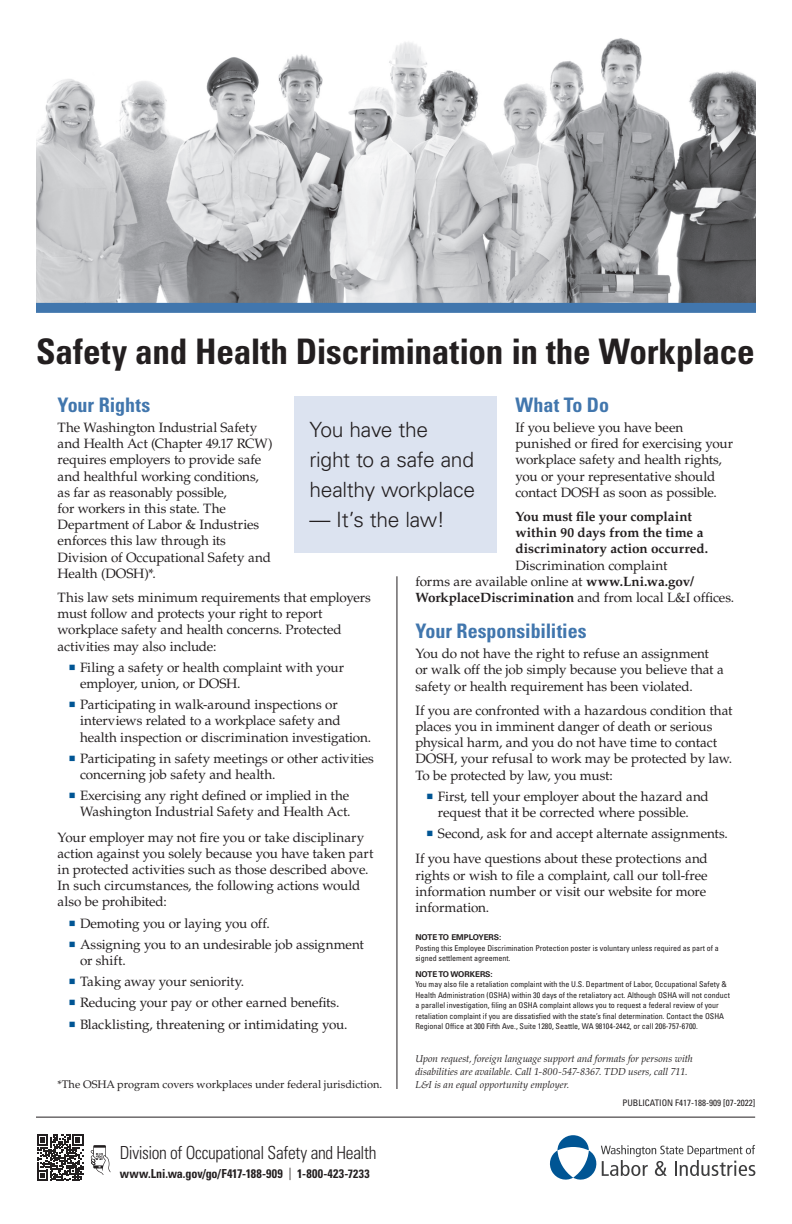
<style>
.page{position:relative;width:792px;height:1224px;background:#fff}
.page>*{position:absolute;margin:0;border:0;box-sizing:border-box;transform-origin:0 0}
.t1{font:700 condensed 35.2px "Univers LT Std";letter-spacing:-.01em;color:#231f20}
.t2{font:300 21px/30px "Univers LT Std";letter-spacing:-.015em;color:#231f20}
.t3{font:700 condensed 20px "Univers LT Std";letter-spacing:-.005em;color:#4176ad}
.t4{font:300 condensed 18px "Univers LT Std";letter-spacing:-.02em;color:#231f20}
.t5{font:13.5px/16.2px "Palatino LT Std";letter-spacing:-.01em;color:#231f20}
.t6{font:700 13.5px/16.2px "Palatino LT Std";color:#231f20}
.t7{font:700 condensed 12.4px "Univers LT Std";letter-spacing:.025em;color:#231f20}
.t8{font:11px "Palatino LT Std";color:#231f20}
.t9{font:italic 10px/13px "Palatino LT Std";color:#231f20}
.t10{font:condensed 9px "Univers LT Std";color:#231f20}
.t11{font:condensed 8px/10.5px "Univers LT Std";color:#231f20}
.t12{font:700 8px "Univers LT Std";color:#231f20}
.s1{font-weight:700}
.s2{font-weight:300;font-stretch:normal}
.s3{font-size:12px}
</style>
<div class="page">
<img style="left:36px;top:38px;width:720px;height:265px">
<div style="left:295px;top:396px;width:202px;height:157px;background:#dce3f0"></div>
<hr style="left:397px;top:576px;width:1px;height:513px;background:#231f20">
<hr style="left:36px;top:1117px;width:719px;height:1px;background:#231f20">
<div style="left:36px;top:303px;width:720px;height:10px;background:#4176ad"></div>
<svg style="left:550px;top:1135px;width:205px;height:45px"></svg>
<svg style="left:37px;top:1135px;width:46px;height:46px"></svg>
<svg style="left:91px;top:1145px;width:20px;height:30px"></svg>
<h1 class="t1" style="left:36px;top:330px;width:720px">Safety and Health Discrimination in the Workplace</h1>
<h3 class="t3" style="left:58px;top:392px;width:94px">Your Rights</h3>
<p class="t5" style="left:58px;top:420px;width:217px">The Washington Industrial Safety and Health Act (Chapter 49.17 RCW) requires employers to provide safe and healthful working conditions, as far as reasonably possible,<br>for workers in this state. The<br>Department of Labor &amp; Industries enforces this law through its<br>Division of Occupational Safety and<br>Health (DOSH)*.</p>
<p class="t5" style="left:58px;top:590px;width:315px">This law sets minimum requirements that employers must follow and protects your right to report workplace safety and health concerns. Protected activities may also include:</p>
<p class="t5" style="left:80px;top:659px;width:265px">Filing a safety or health complaint with your employer, union, or DOSH.</p>
<p class="t5" style="left:80px;top:697px;width:293px">Participating in walk-around inspections or interviews related to a workplace safety and health inspection or discrimination investigation.</p>
<p class="t5" style="left:80px;top:750px;width:295px">Participating in safety meetings or other activities concerning job safety and health.</p>
<p class="t5" style="left:80px;top:788px;width:272px">Exercising any right defined or implied in the<br>Washington Industrial Safety and Health Act.</p>
<p class="t5" style="left:58px;top:829px;width:317px">Your employer may not fire you or take disciplinary action against you solely because you have taken part in protected activities such as those described above.<br>In such circumstances, the following actions would also be prohibited:</p>
<p class="t5" style="left:80px;top:913px;width:285px;line-height:21.2px">Demoting you or laying you off.<br>Assigning you to an undesirable job assignment</p>
<p class="t5" style="left:80px;top:950px;width:269px;line-height:21.2px">or shift.<br>Taking away your seniority.<br>Reducing your pay or other earned benefits.<br>Blacklisting, threatening or intimidating you.</p>
<h3 class="t3" style="left:515px;top:392px;width:95px">What To Do</h3>
<p class="t5" style="left:515px;top:420px;width:219px">If you believe you have been punished or fired for exercising your workplace safety and health rights, you or your representative should contact DOSH as soon as possible.</p>
<p class="t6" style="left:515px;top:508px;width:194px">You must file your complaint within 90 days from the time a discriminatory action occurred.</p>
<p class="t5" style="left:415px;top:557px;width:320px;text-indent:100px">Discrimination complaint<br>forms are available online at <span class="s1">www.Lni.wa.gov/<br>WorkplaceDiscrimination</span> and from local L&amp;I offices.</p>
<h3 class="t3" style="left:415px;top:619px;width:173px">Your Responsibilities</h3>
<p class="t5" style="left:415px;top:646px;width:310px">You do not have the right to refuse an assignment or walk off the job simply because you believe that a safety or health requirement has been violated.</p>
<p class="t5" style="left:415px;top:702px;width:319px">If you are confronted with a hazardous condition that places you in imminent danger of death or serious physical harm, and you do not have time to contact DOSH, your refusal to work may be protected by law.<br>To be protected by law, you must:</p>
<p class="t5" style="left:438px;top:788px;width:272px">First, tell your employer about the hazard and request that it be corrected where possible.</p>
<p class="t5" style="left:415px;top:821px;width:314px;line-height:25.2px;text-indent:23px">Second, ask for and accept alternate assignments.<br>If you have questions about these protections and</p>
<p class="t5" style="left:415px;top:867px;width:294px;text-align:justify">rights or wish to file a complaint, call our toll-free information number or visit our website for more information.</p>
<h2 class="t2" style="left:309px;top:415px;width:167px">You have the<br>right to a safe and healthy workplace</h2>
<h2 class="t2" style="left:309px;top:505px;width:137px">— It’s the law!</h2>
<p class="t12" style="left:415px;top:933px;width:87px">NOTE TO EMPLOYERS:</p>
<p class="t11" style="left:415px;top:942px;width:305px">Posting this Employee Discrimination Protection poster is voluntary unless required as part of a signed settlement agreement.</p>
<p class="t12" style="left:415px;top:969px;width:79px">NOTE TO WORKERS:</p>
<p class="t11" style="left:415px;top:979px;width:316px">You may also file a retaliation complaint with the U.S. Department of Labor, Occupational Safety &amp; Health Administration (OSHA) within 30 days of the retaliatory act. Although OSHA will not conduct a parallel investigation, filing an OSHA complaint allows you to request a federal review of your retaliation complaint if you are dissatisfied with the state’s final determination. Contact the OSHA Regional Office at 300 Fifth Ave., Suite 1280, Seattle, WA 98104-2442, or call 206-757-6700.</p>
<p class="t9" style="left:415px;top:1052px;width:279px">Upon request, foreign language support and formats for persons with disabilities are available. Call 1-800-547-8367. TDD users, call 711.<br>L&amp;I is an equal opportunity employer.</p>
<p class="t8" style="left:58px;top:1078px;width:326px">*The OSHA program covers workplaces under federal jurisdiction.</p>
<h3 class="t4" style="left:120px;top:1142px;width:258px">Division of Occupational Safety and Health</h3>
<p class="t7" style="left:120px;top:1166px;width:251px">www.Lni.wa.gov/go/F417-188-909 <span class="s2">|</span> 1-800-423-<span class="s3">7233</span></p>
<p class="t10" style="left:622px;top:1098px;width:134px">PUBLICATION F417-188-909 [07-2022]</p>
</div>
